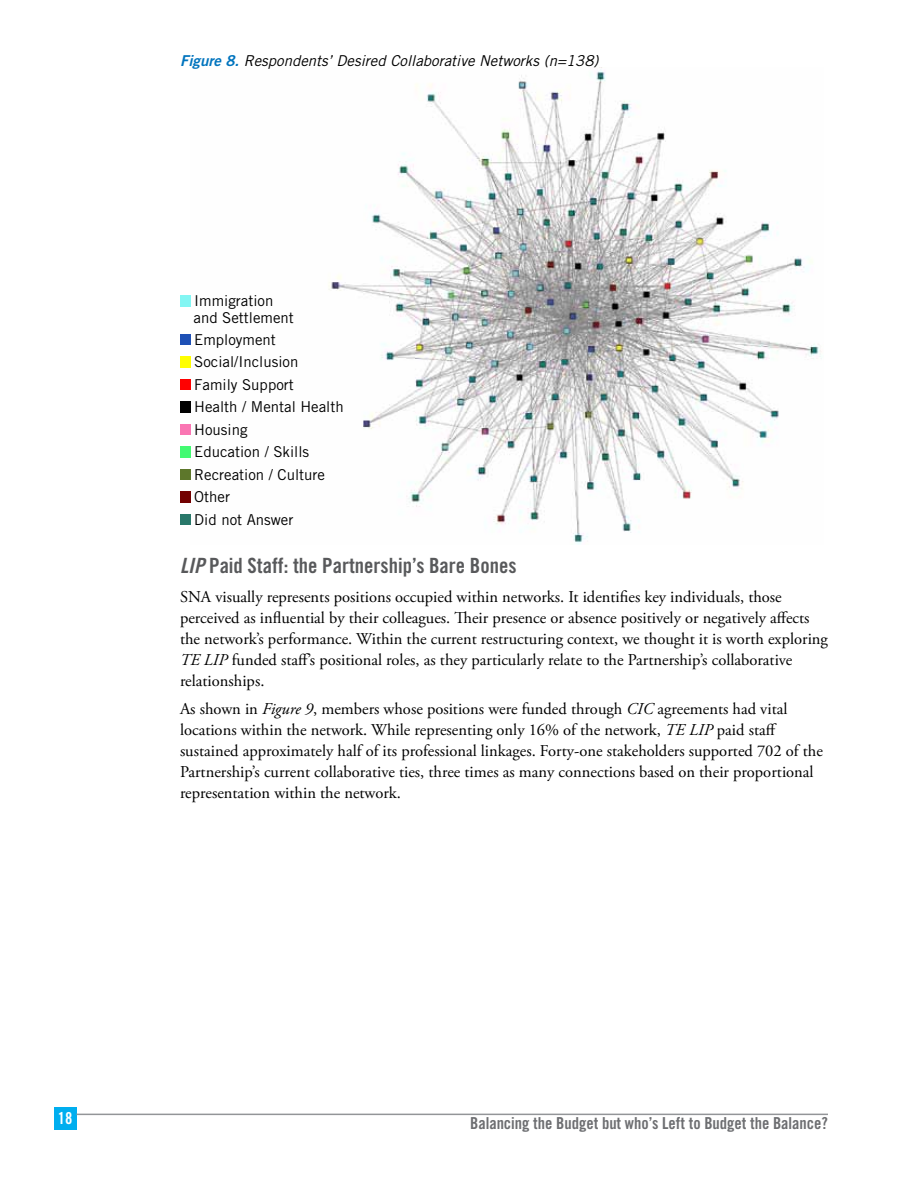
<style>
.page{position:relative;width:918px;height:1188px;background:#fff}
.page>*{position:absolute;margin:0;border:0;box-sizing:border-box;transform-origin:0 0}
.t1{font:21px "Trade Gothic Bold Cond Twenty";color:#58595b}
.t2{font:16.5px/21px "Adobe Garamond Pro";color:#000}
.t3{font:16.5px "Trade Gothic Bold Cond Twenty";color:#6d6e71}
.t4{font:16.5px "Trade Gothic Bold Cond Twenty";color:#fff}
.t5{font:15px/22.5px "Trade Gothic";color:#000}
.t6{font:italic 15px "Trade Gothic";color:#000}
.s1{font-family:"Trade Gothic Bold Two";color:#0074be}
.s2{font-family:"Trade Gothic Bold Cond Twenty Obl"}
.s3{font-style:italic}
</style>
<div class="page">
<div style="left:54px;top:1107px;width:22px;height:23px;background:#00aeef"></div>
<hr style="left:76px;top:1114px;width:752px;height:1px;background:#939598">
<img style="left:328px;top:69px;width:493px;height:476px">
<svg style="left:180px;top:296px;width:10px;height:10px"></svg>
<svg style="left:180px;top:334px;width:10px;height:11px"></svg>
<svg style="left:180px;top:357px;width:10px;height:10px"></svg>
<svg style="left:180px;top:379px;width:10px;height:11px"></svg>
<svg style="left:180px;top:402px;width:10px;height:10px"></svg>
<svg style="left:180px;top:424px;width:10px;height:11px"></svg>
<svg style="left:180px;top:447px;width:10px;height:10px"></svg>
<svg style="left:180px;top:469px;width:10px;height:11px"></svg>
<svg style="left:180px;top:492px;width:10px;height:10px"></svg>
<svg style="left:180px;top:514px;width:10px;height:11px"></svg>
<p class="t6" style="left:180px;top:52px;width:420px"><span class="s1">Figure 8.</span> Respondents’ Desired Collaborative Networks (n=138)</p>
<p class="t5" style="left:194px;top:292px;width:102px;line-height:16.5px">Immigration and Settlement</p>
<p class="t5" style="left:194px;top:328px;width:151px">Employment<br>Social/Inclusion<br>Family Support<br>Health / Mental Health<br>Housing<br>Education / Skills<br>Recreation / Culture<br>Other<br>Did not Answer</p>
<p class="t1" style="left:180px;top:553px;width:338px"><span class="s2">LIP</span> Paid Staff: the Partnership’s Bare Bones</p>
<p class="t2" style="left:180px;top:587px;width:649px">SNA visually represents positions occupied within networks. It identifies key individuals, those perceived as influential by their colleagues. Their presence or absence positively or negatively affects the network’s performance. Within the current restructuring context, we thought it is worth exploring <span class="s3">TE LIP</span> funded staff’s positional roles, as they particularly relate to the Partnership’s collaborative relationships.</p>
<p class="t2" style="left:180px;top:699px;width:644px">As shown in <span class="s3">Figure 9</span>, members whose positions were funded through <span class="s3">CIC</span> agreements had vital locations within the network. While representing only 16% of the network, <span class="s3">TE LIP</span> paid staff sustained approximately half of its professional linkages. Forty-one stakeholders supported 702 of the Partnership’s current collaborative ties, three times as many connections based on their proportional representation within the network.</p>
<p class="t4" style="left:58px;top:1108px;width:16px">18</p>
<p class="t3" style="left:470px;top:1113px;width:359px">Balancing the Budget but who’s Left to Budget the Balance?</p>
</div>
